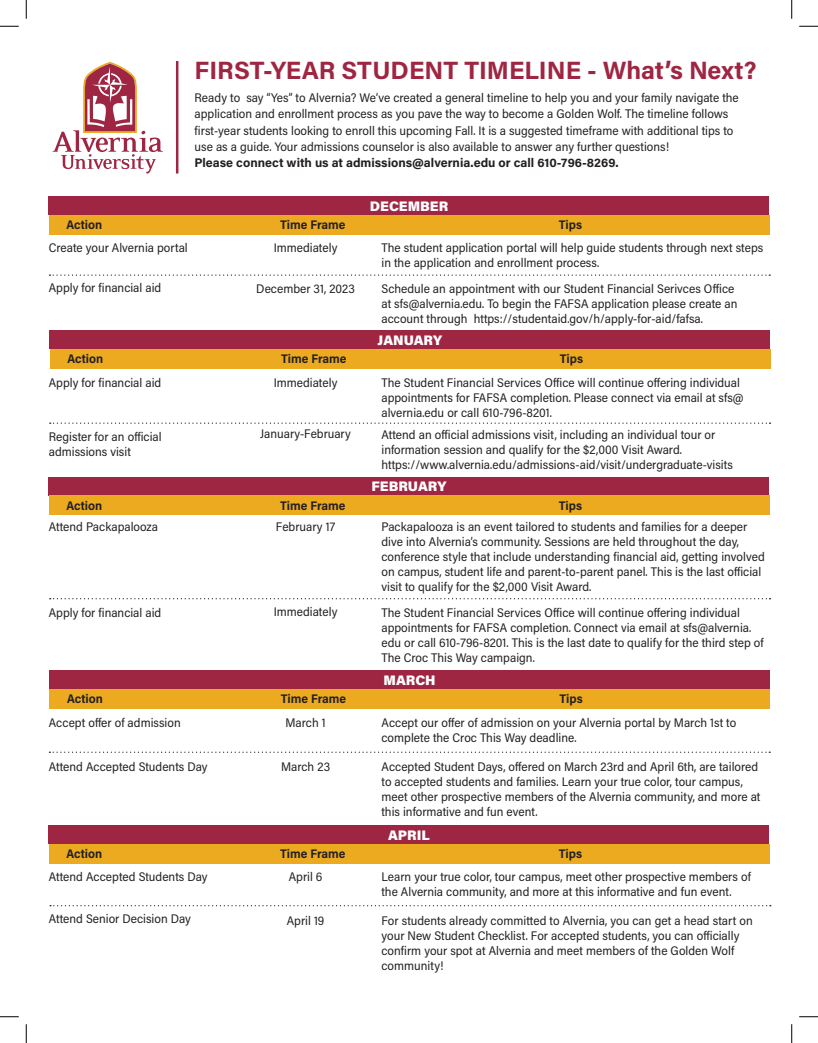
<style>
.page{position:relative;width:818px;height:1043px;background:#fff}
.page>*{position:absolute;margin:0;border:0;box-sizing:border-box;transform-origin:0 0}
.t1{font:700 25px "Acumin Pro";color:#9f2643}
.t2{font:900 13.75px "Acumin Pro";color:#fff}
.t3{font:12.5px/15px "Acumin Pro Semi Cond";color:#231f20}
.t4{font:700 12.5px "Acumin Pro Semi Cond";color:#231f20}
.s1{font-family:"Acumin Pro";font-weight:700}
</style>
<div class="page">
<svg style="left:52px;top:62px;width:111px;height:111px"></svg>
<hr style="left:176px;top:61px;width:2px;height:112px;background:#9f2643">
<svg style="left:49px;top:274px;width:721px;height:2px"></svg>
<svg style="left:50px;top:422px;width:720px;height:2px"></svg>
<div style="left:49px;top:196px;width:720px;height:19px;background:#9f2643"></div>
<div style="left:49px;top:215px;width:720px;height:19px;background:#ebaa20"></div>
<div style="left:50px;top:330px;width:720px;height:19px;background:#9f2643"></div>
<div style="left:50px;top:349px;width:720px;height:19px;background:#ebaa20"></div>
<div style="left:49px;top:477px;width:720px;height:18px;background:#9f2643"></div>
<div style="left:49px;top:495px;width:720px;height:20px;background:#ebaa20"></div>
<svg style="left:49px;top:751px;width:721px;height:1px"></svg>
<div style="left:49px;top:670px;width:720px;height:19px;background:#9f2643"></div>
<div style="left:50px;top:689px;width:719px;height:19px;background:#ebaa20"></div>
<svg style="left:50px;top:598px;width:720px;height:1px"></svg>
<div style="left:49px;top:825px;width:720px;height:19px;background:#9f2643"></div>
<div style="left:49px;top:844px;width:720px;height:19px;background:#ebaa20"></div>
<svg style="left:50px;top:905px;width:720px;height:1px"></svg>
<svg style="left:0;top:25px;width:19px;height:2px"></svg>
<svg style="left:799px;top:25px;width:19px;height:2px"></svg>
<svg style="left:0;top:1016px;width:19px;height:1px"></svg>
<svg style="left:799px;top:1016px;width:19px;height:1px"></svg>
<svg style="left:25px;top:0;width:2px;height:19px"></svg>
<svg style="left:25px;top:1024px;width:2px;height:18px"></svg>
<svg style="left:791px;top:0;width:1px;height:19px"></svg>
<svg style="left:791px;top:1024px;width:1px;height:18px"></svg>
<p class="t1" style="left:194px;top:53px;width:563px">FIRST-YEAR STUDENT TIMELINE - What’s Next?</p>
<p class="t3" style="left:194px;top:89px;width:545px;line-height:16.2px">Ready to say “Yes” to Alvernia? We’ve created a general timeline to help you and your family navigate the application and enrollment process as you pave the way to become a Golden Wolf. The timeline follows first-year students looking to enroll this upcoming Fall. It is a suggested timeframe with additional tips to use as a guide. Your admissions counselor is also available to answer any further questions!<br><span class="s1">Please connect with us at admissions@alvernia.edu or call 610-796-8269.</span></p>
<p class="t2" style="left:370px;top:196px;width:80px">DECEMBER</p>
<p class="t4" style="left:66px;top:216px;width:37px">Action</p>
<p class="t4" style="left:280px;top:216px;width:67px">Time Frame</p>
<p class="t4" style="left:558px;top:216px;width:25px">Tips</p>
<p class="t3" style="left:49px;top:239px;width:140px">Create your Alvernia portal</p>
<p class="t3" style="left:49px;top:279px;width:114px">Apply for financial aid</p>
<p class="t3" style="left:274px;top:239px;width:65px">Immediately</p>
<p class="t3" style="left:256px;top:281px;width:100px">December 31, 2023</p>
<p class="t3" style="left:381px;top:239px;width:383px">The student application portal will help guide students through next steps in the application and enrollment process.</p>
<p class="t3" style="left:381px;top:281px;width:357px">Schedule an appointment with our Student Financial Serivces Office at sfs@alvernia.edu. To begin the FAFSA application please create an account through https://studentaid.gov/h/apply-for-aid/fafsa.</p>
<p class="t2" style="left:377px;top:330px;width:66px">JANUARY</p>
<p class="t4" style="left:67px;top:350px;width:37px">Action</p>
<p class="t4" style="left:281px;top:350px;width:67px">Time Frame</p>
<p class="t4" style="left:559px;top:350px;width:25px">Tips</p>
<p class="t3" style="left:49px;top:374px;width:114px">Apply for financial aid</p>
<p class="t3" style="left:49px;top:428px;width:114px">Register for an official admissions visit</p>
<p class="t3" style="left:274px;top:374px;width:65px">Immediately</p>
<p class="t3" style="left:260px;top:426px;width:92px">January-February</p>
<p class="t3" style="left:381px;top:374px;width:364px">The Student Financial Services Office will continue offering individual appointments for FAFSA completion. Please connect via email at sfs@ alvernia.edu or call 610-796-8201.</p>
<p class="t3" style="left:381px;top:427px;width:353px">Attend an official admissions visit, including an individual tour or information session and qualify for the $2,000 Visit Award. https://www.alvernia.edu/admissions-aid/visit/undergraduate-visits</p>
<p class="t2" style="left:371px;top:477px;width:76px">FEBRUARY</p>
<p class="t4" style="left:66px;top:497px;width:37px">Action</p>
<p class="t4" style="left:280px;top:497px;width:67px">Time Frame</p>
<p class="t4" style="left:558px;top:497px;width:25px">Tips</p>
<p class="t3" style="left:49px;top:518px;width:111px">Attend Packapalooza</p>
<p class="t3" style="left:49px;top:604px;width:114px">Apply for financial aid</p>
<p class="t3" style="left:276px;top:518px;width:61px">February 17</p>
<p class="t3" style="left:274px;top:603px;width:65px">Immediately</p>
<p class="t3" style="left:381px;top:518px;width:385px">Packapalooza is an event tailored to students and families for a deeper dive into Alvernia’s community. Sessions are held throughout the day, conference style that include understanding financial aid, getting involved on campus, student life and parent-to-parent panel. This is the last official visit to qualify for the $2,000 Visit Award.</p>
<p class="t3" style="left:381px;top:604px;width:384px">The Student Financial Services Office will continue offering individual appointments for FAFSA completion. Connect via email at sfs@alvernia. edu or call 610-796-8201. This is the last date to qualify for the third step of The Croc This Way campaign.</p>
<p class="t2" style="left:383px;top:670px;width:54px">MARCH</p>
<p class="t4" style="left:67px;top:690px;width:37px">Action</p>
<p class="t4" style="left:281px;top:690px;width:67px">Time Frame</p>
<p class="t4" style="left:559px;top:690px;width:25px">Tips</p>
<p class="t3" style="left:49px;top:714px;width:133px">Accept offer of admission</p>
<p class="t3" style="left:49px;top:758px;width:160px">Attend Accepted Students Day</p>
<p class="t3" style="left:285px;top:714px;width:42px">March 1</p>
<p class="t3" style="left:281px;top:758px;width:51px">March 23</p>
<p class="t3" style="left:381px;top:714px;width:356px">Accept our offer of admission on your Alvernia portal by March 1st to complete the Croc This Way deadline.</p>
<p class="t3" style="left:381px;top:758px;width:380px">Accepted Student Days, offered on March 23rd and April 6th, are tailored to accepted students and families. Learn your true color, tour campus, meet other prospective members of the Alvernia community, and more at this informative and fun event.</p>
<p class="t2" style="left:388px;top:825px;width:43px">APRIL</p>
<p class="t4" style="left:66px;top:845px;width:37px">Action</p>
<p class="t4" style="left:280px;top:845px;width:67px">Time Frame</p>
<p class="t4" style="left:558px;top:845px;width:25px">Tips</p>
<p class="t3" style="left:49px;top:868px;width:160px">Attend Accepted Students Day</p>
<p class="t3" style="left:49px;top:911px;width:144px">Attend Senior Decision Day</p>
<p class="t3" style="left:289px;top:868px;width:35px">April 6</p>
<p class="t3" style="left:287px;top:912px;width:39px">April 19</p>
<p class="t3" style="left:381px;top:868px;width:371px">Learn your true color, tour campus, meet other prospective members of the Alvernia community, and more at this informative and fun event.</p>
<p class="t3" style="left:381px;top:912px;width:373px">For students already committed to Alvernia, you can get a head start on your New Student Checklist. For accepted students, you can officially confirm your spot at Alvernia and meet members of the Golden Wolf community!</p>
</div>
